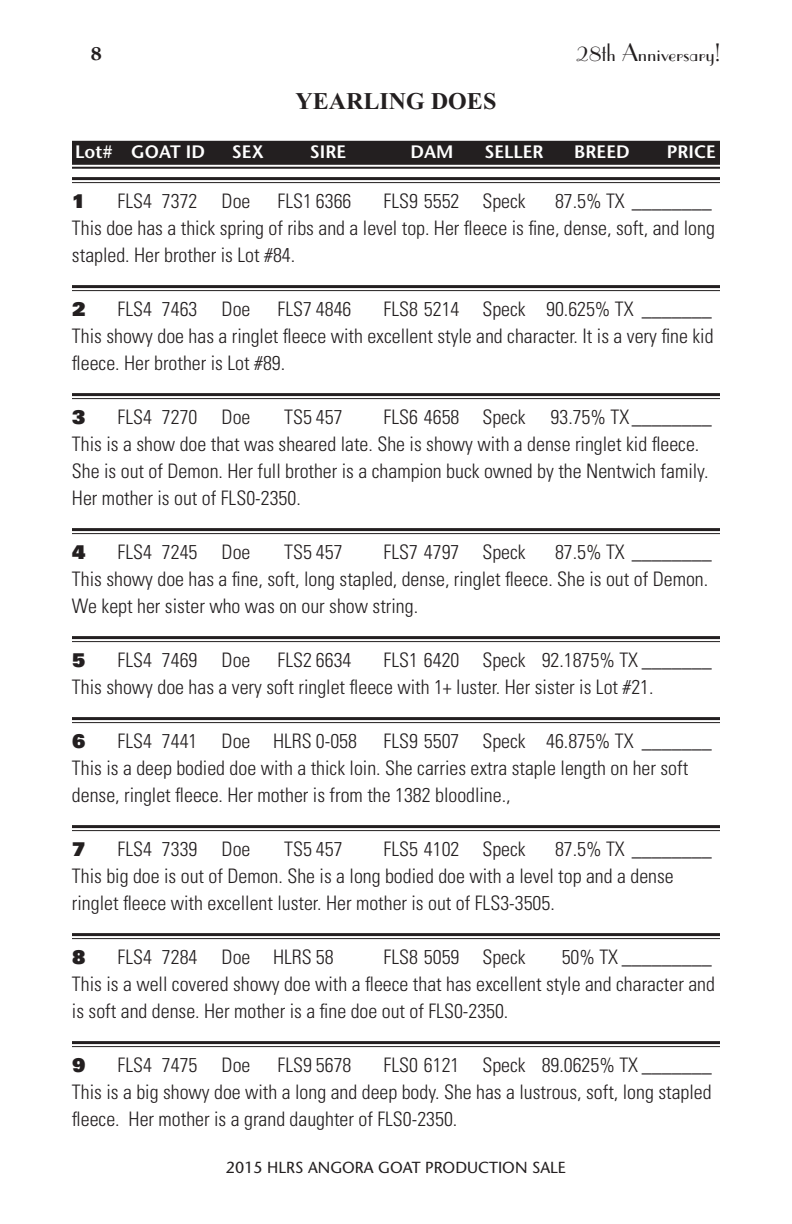
<style>
.page{position:relative;width:792px;height:1224px;background:#fff}
.page>*{position:absolute;margin:0;border:0;box-sizing:border-box;transform-origin:0 0}
.t1{font:24px "Parisian BT";color:#231f20}
.t2{font:700 24px "Times New Roman";color:#231f20}
.t3{font:300 condensed 20px/27px "Univers";color:#231f20}
.t4{font:900 20px "Berkeley";color:#231f20}
.t5{font:900 19px "Univers";color:#231f20}
.t6{font:600 18px "Stone Sans";color:#fff}
.t7{font:16px "Stone Sans";color:#231f20}
</style>
<div class="page">
<div style="left:72px;top:141px;width:648px;height:24px;background:#231f20"></div>
<hr style="left:72px;top:167px;width:648px;height:2px;background:#231f20">
<div style="left:72px;top:177px;width:648px;height:6px;background:#f4f4f4"></div>
<hr style="left:72px;top:177px;width:648px;height:3px;background:#231f20">
<hr style="left:72px;top:182px;width:648px;height:1px;background:#231f20">
<div style="left:72px;top:285px;width:648px;height:6px;background:#f4f4f4"></div>
<hr style="left:72px;top:285px;width:648px;height:3px;background:#231f20">
<hr style="left:72px;top:290px;width:648px;height:1px;background:#231f20">
<div style="left:72px;top:393px;width:648px;height:6px;background:#f4f4f4"></div>
<hr style="left:72px;top:393px;width:648px;height:3px;background:#231f20">
<hr style="left:72px;top:398px;width:648px;height:1px;background:#231f20">
<div style="left:72px;top:528px;width:648px;height:6px;background:#f4f4f4"></div>
<hr style="left:72px;top:528px;width:648px;height:3px;background:#231f20">
<hr style="left:72px;top:533px;width:648px;height:1px;background:#231f20">
<div style="left:72px;top:636px;width:648px;height:6px;background:#f4f4f4"></div>
<hr style="left:72px;top:636px;width:648px;height:3px;background:#231f20">
<hr style="left:72px;top:641px;width:648px;height:1px;background:#231f20">
<div style="left:72px;top:717px;width:648px;height:6px;background:#f4f4f4"></div>
<hr style="left:72px;top:717px;width:648px;height:3px;background:#231f20">
<hr style="left:72px;top:722px;width:648px;height:1px;background:#231f20">
<div style="left:72px;top:825px;width:648px;height:6px;background:#f4f4f4"></div>
<hr style="left:72px;top:825px;width:648px;height:3px;background:#231f20">
<hr style="left:72px;top:830px;width:648px;height:1px;background:#231f20">
<div style="left:72px;top:933px;width:648px;height:6px;background:#f4f4f4"></div>
<hr style="left:72px;top:933px;width:648px;height:3px;background:#231f20">
<hr style="left:72px;top:938px;width:648px;height:1px;background:#231f20">
<div style="left:72px;top:1041px;width:648px;height:6px;background:#f4f4f4"></div>
<hr style="left:72px;top:1041px;width:648px;height:3px;background:#231f20">
<hr style="left:72px;top:1046px;width:648px;height:1px;background:#231f20">
<p class="t4" style="left:91px;top:43px;width:13px">8</p>
<p class="t2" style="left:296px;top:87px;width:202px">YEARLING DOES</p>
<p class="t1" style="left:577px;top:37px;width:145px">28th Anniversary!</p>
<p class="t6" style="left:75px;top:141px;width:131px">Lot# GOAT ID</p>
<p class="t6" style="left:232px;top:141px;width:34px">SEX</p>
<p class="t6" style="left:310px;top:141px;width:38px">SIRE</p>
<p class="t6" style="left:411px;top:141px;width:44px">DAM</p>
<p class="t6" style="left:484px;top:141px;width:61px">SELLER</p>
<p class="t6" style="left:574px;top:141px;width:57px">BREED</p>
<p class="t6" style="left:667px;top:141px;width:51px">PRICE</p>
<p class="t5" style="left:72px;top:188px;width:15px">1</p>
<p class="t3" style="left:118px;top:187px;width:134px">FLS4 7372 Doe</p>
<p class="t3" style="left:278px;top:187px;width:75px">FLS1 6366</p>
<p class="t3" style="left:384px;top:187px;width:144px">FLS9 5552 Speck</p>
<p class="t3" style="left:72px;top:187px;width:644px;text-indent:483px">87.5% TX ________<br>This doe has a thick spring of ribs and a level top. Her fleece is fine, dense, soft, and long stapled. Her brother is Lot #84.</p>
<p class="t5" style="left:72px;top:296px;width:15px">2</p>
<p class="t3" style="left:118px;top:295px;width:134px">FLS4 7463 Doe</p>
<p class="t3" style="left:278px;top:295px;width:75px">FLS7 4846</p>
<p class="t3" style="left:72px;top:295px;width:643px;text-align:justify;text-indent:312px">FLS8 5214 Speck 90.625% TX _______ This showy doe has a ringlet fleece with excellent style and character. It is a very fine kid fleece. Her brother is Lot #89.</p>
<p class="t5" style="left:72px;top:404px;width:15px">3</p>
<p class="t3" style="left:118px;top:403px;width:134px">FLS4 7270 Doe</p>
<p class="t3" style="left:284px;top:403px;width:60px">TS5 457</p>
<p class="t3" style="left:72px;top:403px;width:641px;text-indent:312px">FLS6 4658 Speck 93.75% TX ________ This is a show doe that was sheared late. She is showy with a dense ringlet kid fleece.<br>She is out of Demon. Her full brother is a champion buck owned by the Nentwich family.<br>Her mother is out of FLS0-2350.</p>
<p class="t5" style="left:72px;top:539px;width:15px">4</p>
<p class="t3" style="left:118px;top:538px;width:134px">FLS4 7245 Doe</p>
<p class="t3" style="left:284px;top:538px;width:60px">TS5 457</p>
<p class="t3" style="left:384px;top:538px;width:144px">FLS7 4797 Speck</p>
<p class="t3" style="left:72px;top:538px;width:641px;text-indent:483px">87.5% TX ________<br>This showy doe has a fine, soft, long stapled, dense, ringlet fleece. She is out of Demon.<br>We kept her sister who was on our show string.</p>
<p class="t5" style="left:72px;top:647px;width:15px">5</p>
<p class="t3" style="left:118px;top:646px;width:134px">FLS4 7469 Doe</p>
<p class="t3" style="left:278px;top:646px;width:75px">FLS2 6634</p>
<p class="t3" style="left:72px;top:646px;width:641px;text-indent:312px">FLS1 6420 Speck 92.1875% TX _______<br>This showy doe has a very soft ringlet fleece with 1+ luster. Her sister is Lot #21.</p>
<p class="t5" style="left:72px;top:728px;width:15px">6</p>
<p class="t3" style="left:118px;top:727px;width:241px">FLS4 7441 Doe HLRS 0-058</p>
<p class="t3" style="left:72px;top:727px;width:641px;text-indent:312px">FLS9 5507 Speck 46.875% TX _______<br>This is a deep bodied doe with a thick loin. She carries extra staple length on her soft dense, ringlet fleece. Her mother is from the 1382 bloodline.,</p>
<p class="t5" style="left:72px;top:836px;width:15px">7</p>
<p class="t3" style="left:118px;top:835px;width:134px">FLS4 7339 Doe</p>
<p class="t3" style="left:284px;top:835px;width:60px">TS5 457</p>
<p class="t3" style="left:384px;top:835px;width:144px">FLS5 4102 Speck</p>
<p class="t3" style="left:72px;top:835px;width:641px;text-indent:483px">87.5% TX ________<br>This big doe is out of Demon. She is a long bodied doe with a level top and a dense ringlet fleece with excellent luster. Her mother is out of FLS3-3505.</p>
<p class="t5" style="left:72px;top:944px;width:15px">8</p>
<p class="t3" style="left:118px;top:943px;width:218px">FLS4 7284 Doe HLRS 58</p>
<p class="t3" style="left:384px;top:943px;width:144px">FLS8 5059 Speck</p>
<p class="t3" style="left:72px;top:943px;width:644px;text-indent:490px">50% TX _________<br>This is a well covered showy doe with a fleece that has excellent style and character and is soft and dense. Her mother is a fine doe out of FLS0-2350.</p>
<p class="t5" style="left:72px;top:1052px;width:15px">9</p>
<p class="t3" style="left:118px;top:1051px;width:134px">FLS4 7475 Doe</p>
<p class="t3" style="left:278px;top:1051px;width:75px">FLS9 5678</p>
<p class="t3" style="left:72px;top:1051px;width:641px;text-align:justify;text-indent:312px">FLS0 6121 Speck 89.0625% TX _______ This is a big showy doe with a long and deep body. She has a lustrous, soft, long stapled fleece. Her mother is a grand daughter of FLS0-2350.</p>
<p class="t7" style="left:226px;top:1157px;width:341px">2015 HLRS ANGORA GOAT PRODUCTION SALE</p>
</div>
